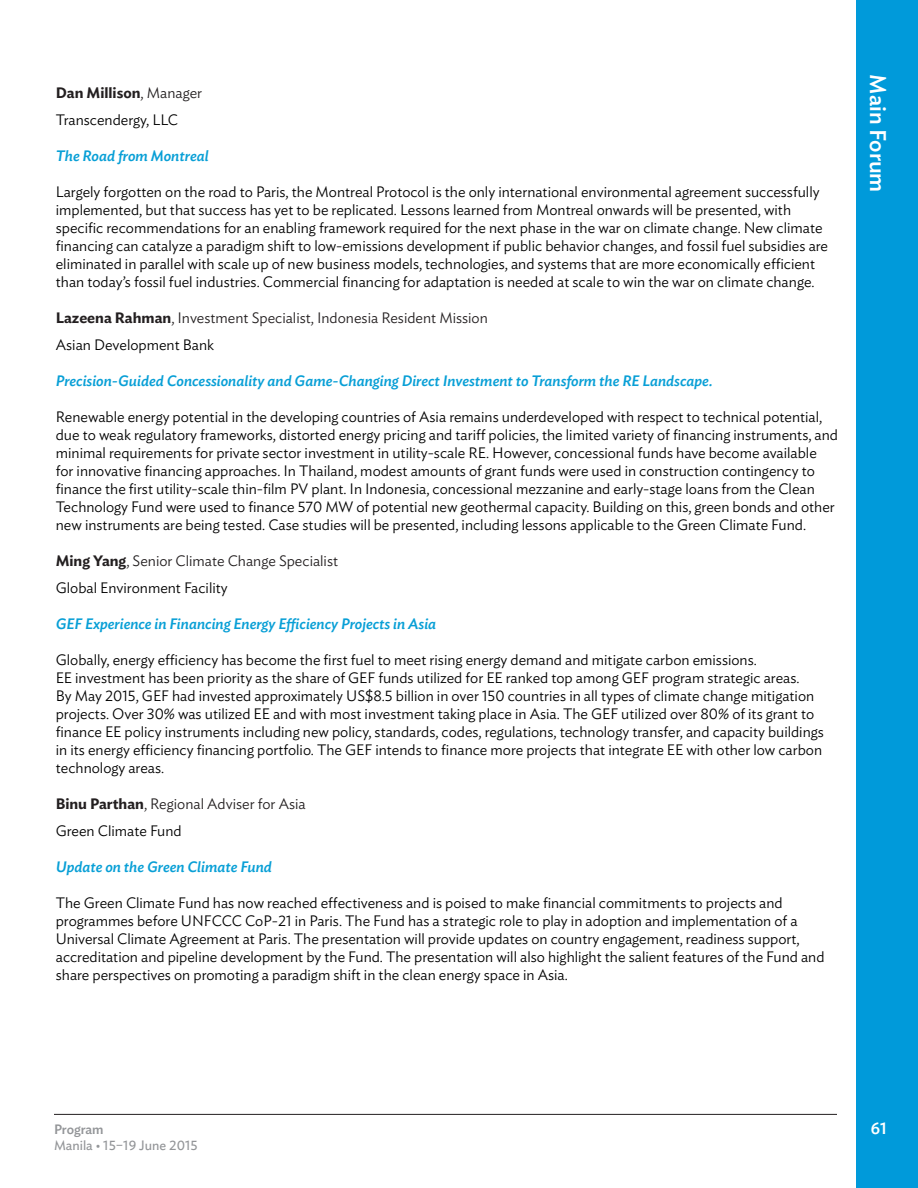
<style>
.page{position:relative;width:918px;height:1188px;background:#fff}
.page>*{position:absolute;margin:0;border:0;box-sizing:border-box;transform-origin:0 0}
.t1{font:500 22.5px "Ideal Sans";color:#fff}
.t2{font:500 16.5px "Ideal Sans";color:#fff}
.t3{font:300 15px/18px "Ideal Sans";color:#000}
.t4{font:300 15px/27px "Ideal Sans";color:#231f20}
.t5{font:italic 500 15px "Ideal Sans";color:#089fd6}
.t6{font:13.5px "Ideal Sans";color:#939598}
.t7{font:500 13.5px "Ideal Sans";letter-spacing:-.005em;color:#939598}
.s1{font-weight:600;color:#231f20}
.s2{color:#231f20}
.s3{font-weight:600}
.s4{color:#000}
.s5{font-size:10.5px}
</style>
<div class="page">
<div style="left:857px;top:0;width:61px;height:1188px;background:#009ada"></div>
<hr style="left:54px;top:1114px;width:783px;height:1px;background:#231f20">
<p class="t3" style="left:56px;top:78px;width:148px;line-height:27px"><span class="s1">Dan Millison</span><span class="s2">, Manager<br></span>Transcendergy, LLC</p>
<p class="t5" style="left:56px;top:145px;width:154px">The Road from Montreal</p>
<p class="t3" style="left:56px;top:182px;width:774px">Largely forgotten on the road to Paris, the Montreal Protocol is the only international environmental agreement successfully implemented, but that success has yet to be replicated. Lessons learned from Montreal onwards will be presented, with specific recommendations for an enabling framework required for the next phase in the war on climate change. New climate financing can catalyze a paradigm shift to low-emissions development if public behavior changes, and fossil fuel subsidies are eliminated in parallel with scale up of new business models, technologies, and systems that are more economically efficient than today’s fossil fuel industries. Commercial financing for adaptation is needed at scale to win the war on climate change.</p>
<p class="t4" style="left:56px;top:303px;width:434px"><span class="s3">Lazeena Rahman</span>, Investment Specialist, Indonesia Resident Mission<br><span class="s4">Asian Development Bank</span></p>
<p class="t5" style="left:56px;top:370px;width:658px">Precision-Guided Concessionality and Game-Changing Direct Investment to Transform the RE Landscape.</p>
<p class="t3" style="left:56px;top:407px;width:784px">Renewable energy potential in the developing countries of Asia remains underdeveloped with respect to technical potential, due to weak regulatory frameworks, distorted energy pricing and tariff policies, the limited variety of financing instruments, and minimal requirements for private sector investment in utility-scale RE. However, concessional funds have become available for innovative financing approaches. In Thailand, modest amounts of grant funds were used in construction contingency to finance the first utility-scale thin-film PV plant. In Indonesia, concessional mezzanine and early-stage loans from the Clean Technology Fund were used to finance 570 MW of potential new geothermal capacity. Building on this, green bonds and other new instruments are being tested. Case studies will be presented, including lessons applicable to the Green Climate Fund.</p>
<p class="t4" style="left:56px;top:546px;width:284px"><span class="s3">Ming Yang</span>, Senior Climate Change Specialist<br><span class="s4">Global Environment Facility</span></p>
<p class="t5" style="left:56px;top:613px;width:382px">GEF Experience in Financing Energy Efficiency Projects in Asia</p>
<p class="t3" style="left:56px;top:650px;width:770px">Globally, energy efficiency has become the first fuel to meet rising energy demand and mitigate carbon emissions.<br>EE investment has been priority as the share of GEF funds utilized for EE ranked top among GEF program strategic areas.<br>By May 2015, GEF had invested approximately US$8.5 billion in over 150 countries in all types of climate change mitigation projects. Over 30% was utilized EE and with most investment taking place in Asia. The GEF utilized over 80% of its grant to finance EE policy instruments including new policy, standards, codes, regulations, technology transfer, and capacity buildings in its energy efficiency financing portfolio. The GEF intends to finance more projects that integrate EE with other low carbon technology areas.</p>
<p class="t4" style="left:56px;top:789px;width:251px"><span class="s3">Binu Parthan</span>, Regional Adviser for Asia<br><span class="s4">Green Climate Fund</span></p>
<p class="t5" style="left:56px;top:856px;width:218px">Update on the Green Climate Fund</p>
<p class="t3" style="left:56px;top:893px;width:770px">The Green Climate Fund has now reached effectiveness and is poised to make financial commitments to projects and programmes before UNFCCC CoP-21 in Paris. The Fund has a strategic role to play in adoption and implementation of a Universal Climate Agreement at Paris. The presentation will provide updates on country engagement, readiness support, accreditation and pipeline development by the Fund. The presentation will also highlight the salient features of the Fund and share perspectives on promoting a paradigm shift in the clean energy space in Asia.</p>
<h1 class="t1" style="left:895px;top:74px;width:120px;rotate:90deg">Main Forum</h1>
<p class="t7" style="left:54px;top:1119px;width:51px">Program</p>
<p class="t2" style="left:871px;top:1116px;width:18px">61</p>
<p class="t6" style="left:54px;top:1135px;width:145px">Manila <span class="s5">•</span> 15–19 June 2015</p>
</div>
